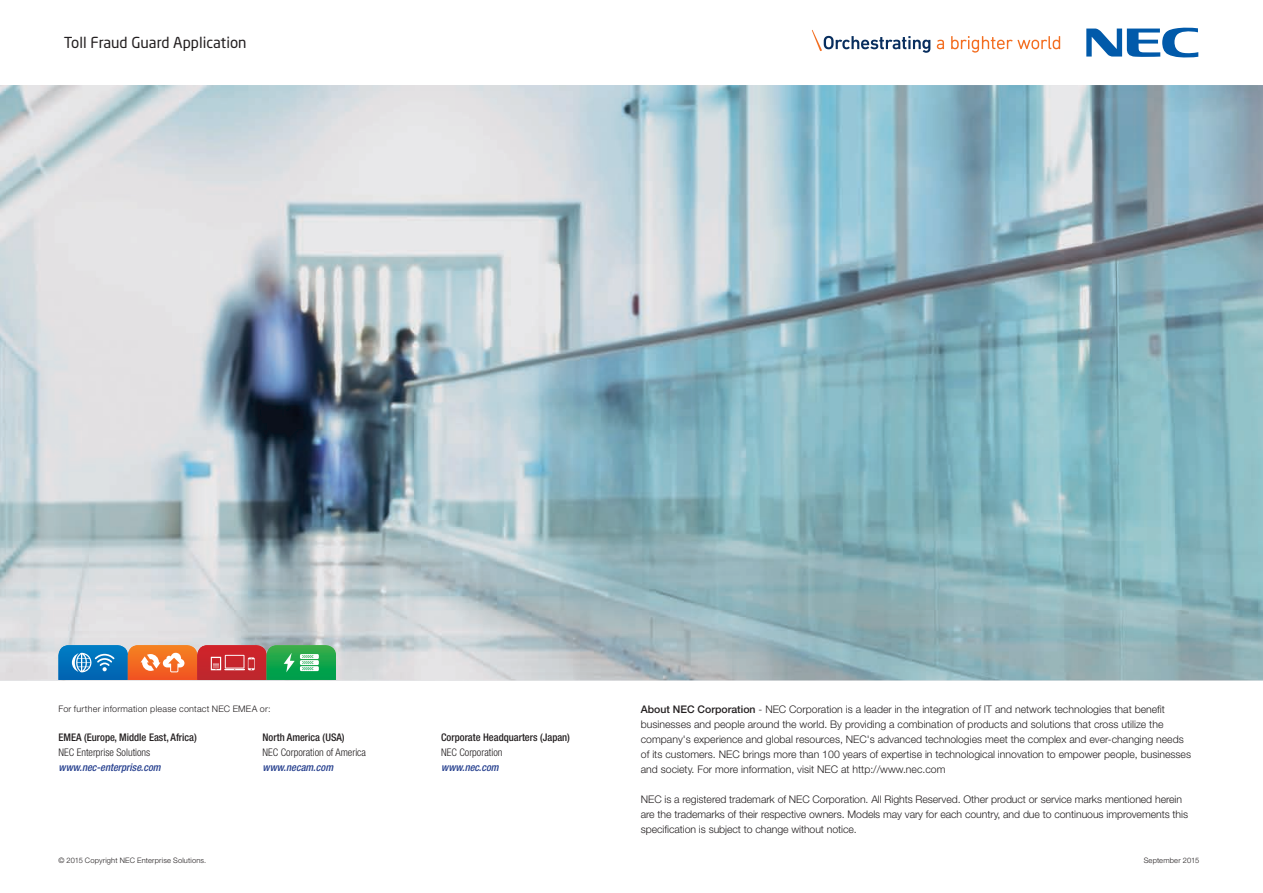
<style>
.page{position:relative;width:1263px;height:893px;background:#fff}
.page>*{position:absolute;margin:0;border:0;box-sizing:border-box;transform-origin:0 0}
.t1{font:15px "Neo Sans Std";color:#231f20}
.t2{font:300 10.5px/15px "Helvetica Neue LT Pro";color:#231f20}
.t3{font:500 condensed 10.5px "Helvetica Neue LT Pro";color:#231f20}
.t4{font:300 condensed 10.5px "Helvetica Neue LT Pro";color:#231f20}
.t5{font:italic 500 condensed 10.5px "Helvetica Neue LT Pro";color:#253f8e}
.t6{font:300 9px "Helvetica Neue LT Pro";letter-spacing:.025em;color:#231f20}
.t7{font:300 7.5px "Helvetica Neue LT Pro";letter-spacing:.025em;color:#231f20}
.s1{font-weight:500}
</style>
<div class="page">
<svg style="left:937px;top:40px;width:7px;height:9px"></svg>
<svg style="left:951px;top:36px;width:109px;height:17px"></svg>
<svg style="left:812px;top:30px;width:118px;height:23px"></svg>
<svg style="left:1086px;top:27px;width:112px;height:31px"></svg>
<img style="left:0;top:85px;width:1263px;height:595px">
<svg style="left:58px;top:645px;width:278px;height:35px;background:#857b6a"></svg>
<h1 class="t1" style="left:64px;top:34px;width:184px">Toll Fraud Guard Application</h1>
<p class="t6" style="left:58px;top:704px;width:214px">For further information please contact NEC EMEA or:</p>
<p class="t3" style="left:263px;top:731px;width:84px">North America (USA)</p>
<p class="t4" style="left:263px;top:746px;width:105px">NEC Corporation of America</p>
<p class="t5" style="left:263px;top:761px;width:72px">www.necam.com</p>
<p class="t3" style="left:58px;top:731px;width:140px">EMEA (Europe, Middle East, Africa)</p>
<p class="t4" style="left:58px;top:746px;width:93px">NEC Enterprise Solutions</p>
<p class="t5" style="left:58px;top:761px;width:104px">www.nec-enterprise.com</p>
<p class="t3" style="left:441px;top:731px;width:130px">Corporate Headquarters (Japan)</p>
<p class="t4" style="left:441px;top:746px;width:63px">NEC Corporation</p>
<p class="t5" style="left:441px;top:761px;width:59px">www.nec.com</p>
<p class="t2" style="left:641px;top:702px;width:552px"><span class="s1">About NEC Corporation</span> - NEC Corporation is a leader in the integration of IT and network technologies that benefit businesses and people around the world. By providing a combination of products and solutions that cross utilize the company's experience and global resources, NEC's advanced technologies meet the complex and ever-changing needs of its customers. NEC brings more than 100 years of expertise in technological innovation to empower people, businesses and society. For more information, visit NEC at http://www.nec.com</p>
<p class="t2" style="left:641px;top:792px;width:549px">NEC is a registered trademark of NEC Corporation. All Rights Reserved. Other product or service marks mentioned herein are the trademarks of their respective owners. Models may vary for each country, and due to continuous improvements this specification is subject to change without notice.</p>
<p class="t7" style="left:58px;top:856px;width:149px">© 2015 Copyright NEC Enterprise Solutions.</p>
<p class="t7" style="left:1144px;top:856px;width:57px">September 2015</p>
</div>
